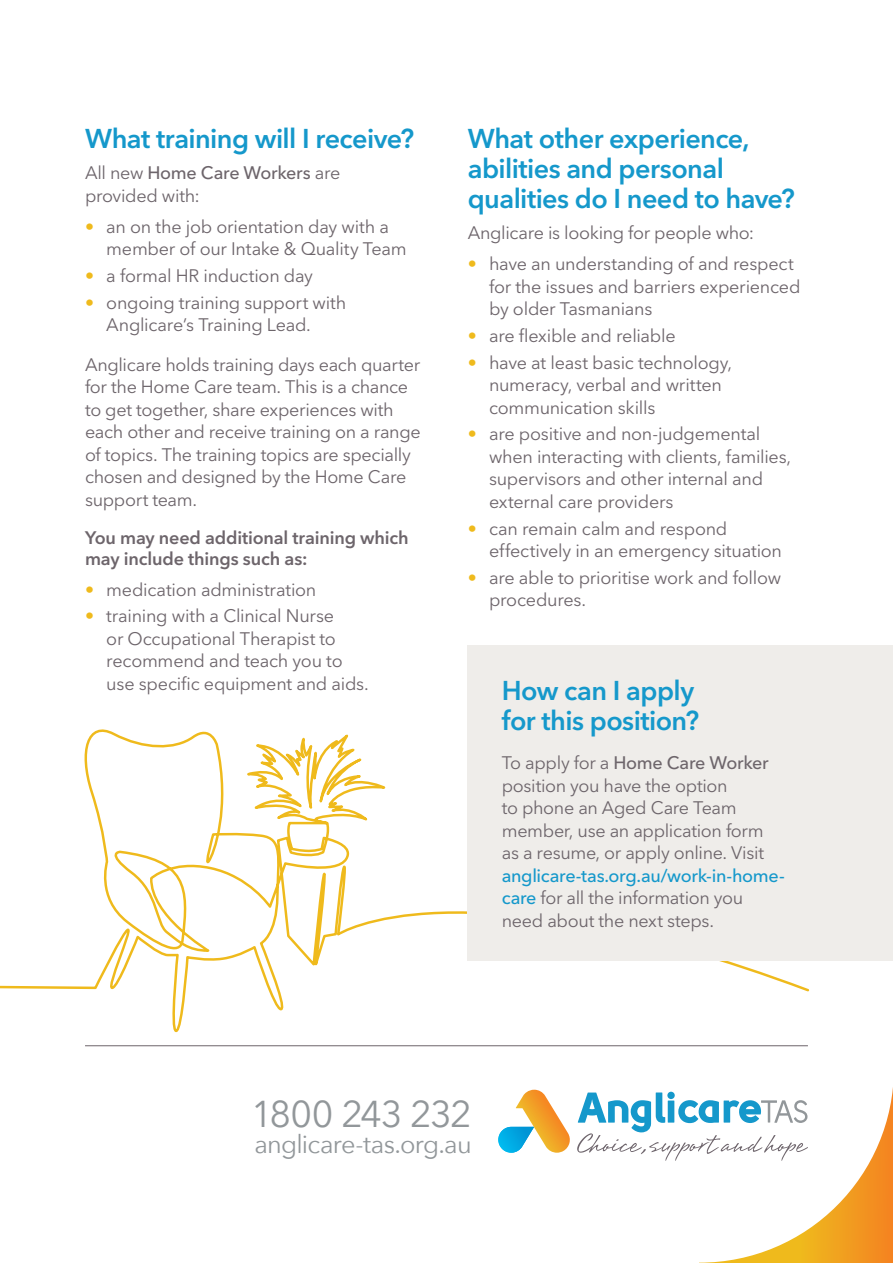
<style>
.page{position:relative;width:893px;height:1263px;background:#fff}
.page>*{position:absolute;margin:0;border:0;box-sizing:border-box;transform-origin:0 0}
.t1{font:37.35px "Avenir Next";letter-spacing:-.045em;color:#92979a}
.t2{font:600 27px/30px "Avenir Next LT Pro";letter-spacing:-.02em;color:#1598cb}
.t3{font:25.35px "Avenir Next";letter-spacing:-.03em;color:#92979a}
.t4{font:18px/22.5px "Avenir Next LT Pro";letter-spacing:-.015em;color:#6d656b}
.t5{font:600 18px/21px "Avenir Next LT Pro";letter-spacing:-.01em;color:#6d656b}
.s1{font-weight:500}
.s2{color:#efba1c}
.s3{font-weight:500;color:#1598cb}
</style>
<div class="page">
<svg style="left:504px;top:1046px;width:389px;height:217px"></svg>
<svg style="left:0;top:645px;width:810px;height:388px"></svg>
<div style="left:468px;top:645px;width:425px;height:316px;background:#efedea"></div>
<hr style="left:85px;top:1045px;width:723px;height:1px;background:#6d656b">
<svg style="left:577px;top:1092px;width:231px;height:69px"></svg>
<svg style="left:498px;top:1090px;width:72px;height:63px"></svg>
<h2 class="t2" style="left:85px;top:123px;width:331px">What training will I receive?</h2>
<p class="t4" style="left:85px;top:161px;width:257px">All new <span class="s1">Home Care Workers</span> are provided with:</p>
<p class="t4" style="left:106px;top:215px;width:302px;text-indent:-21px"><span class="s2">•</span> an on the job orientation day with a member of our Intake &amp; Quality Team</p>
<p class="t4" style="left:85px;top:264px;width:229px"><span class="s2">•</span> a formal HR induction day</p>
<p class="t4" style="left:106px;top:291px;width:241px;text-indent:-21px"><span class="s2">•</span> ongoing training support with<br>Anglicare’s Training Lead.</p>
<p class="t4" style="left:85px;top:353px;width:337px">Anglicare holds training days each quarter for the Home Care team. This is a chance to get together, share experiences with each other and receive training on a range of topics. The training topics are specially chosen and designed by the Home Care support team.</p>
<p class="t5" style="left:85px;top:527px;width:325px">You may need additional training which may include things such as:</p>
<p class="t4" style="left:85px;top:578px;width:233px"><span class="s2">•</span> medication administration</p>
<p class="t4" style="left:106px;top:605px;width:264px;text-indent:-21px"><span class="s2">•</span> training with a Clinical Nurse<br>or Occupational Therapist to recommend and teach you to use specific equipment and aids.</p>
<h2 class="t2" style="left:468px;top:123px;width:329px">What other experience, abilities and personal qualities do I need to have?</h2>
<p class="t4" style="left:468px;top:221px;width:288px">Anglicare is looking for people who:</p>
<p class="t4" style="left:489px;top:252px;width:313px;text-indent:-21px"><span class="s2">•</span> have an understanding of and respect for the issues and barriers experienced by older Tasmanians</p>
<p class="t4" style="left:468px;top:324px;width:209px"><span class="s2">•</span> are flexible and reliable</p>
<p class="t4" style="left:489px;top:351px;width:245px;text-indent:-21px"><span class="s2">•</span> have at least basic technology, numeracy, verbal and written communication skills</p>
<p class="t4" style="left:489px;top:423px;width:304px;text-indent:-21px"><span class="s2">•</span> are positive and non-judgemental when interacting with clients, families, supervisors and other internal and external care providers</p>
<p class="t4" style="left:489px;top:517px;width:295px;text-indent:-21px"><span class="s2">•</span> can remain calm and respond effectively in an emergency situation</p>
<p class="t4" style="left:489px;top:566px;width:294px;text-indent:-21px"><span class="s2">•</span> are able to prioritise work and follow procedures.</p>
<h2 class="t2" style="left:502px;top:675px;width:199px">How can I apply for this position?</h2>
<p class="t4" style="left:502px;top:752px;width:268px">To apply for a <span class="s1">Home Care Worker </span>position you have the option<br>to phone an Aged Care Team member, use an application form as a resume, or apply online. Visit</p>
<p class="t4" style="left:502px;top:864px;width:284px"><span class="s3">anglicare-tas.org.au/work-in-home&shy;care</span> for all the information you need about the next steps.</p>
<h1 class="t1" style="left:251px;top:1082px;width:222px">1800 243 232</h1>
<h3 class="t3" style="left:254px;top:1123px;width:219px">anglicare-tas.org.au</h3>
</div>
